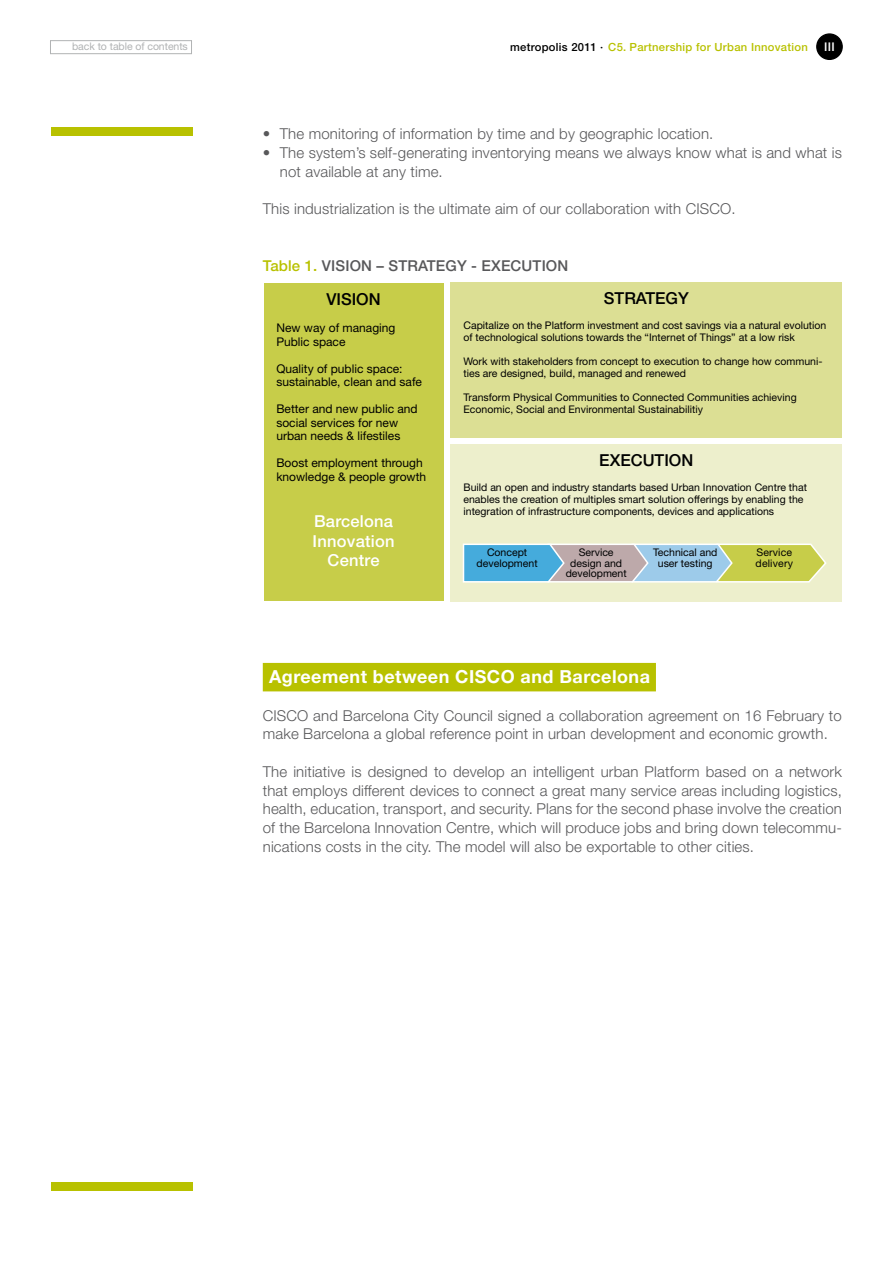
<style>
.page{position:relative;width:893px;height:1263px;background:#fff}
.page>*{position:absolute;margin:0;border:0;box-sizing:border-box;transform-origin:0 0}
.t1{font:700 18px "Helvetica Neue LT";letter-spacing:.025em;color:#fff}
.t2{font:500 16.5px/19.5px "Helvetica Neue LT";letter-spacing:.015em;color:#fff;text-align:center}
.t3{font:500 16.5px "Helvetica Neue LT";color:#000}
.t4{font:300 15px/18.8px "Helvetica Neue LT";letter-spacing:.01em;color:#58585a}
.t5{font:500 15px "Helvetica Neue LT";letter-spacing:.01em;color:#58585a}
.t6{font:12px/13.5px "Helvetica Neue LT";color:#000}
.t7{font:500 12px "Helvetica Neue LT";color:#fff}
.t8{font:500 11.25px "Helvetica Neue LT";letter-spacing:.025em;color:#b8c100}
.t9{font:10.5px/12px "Helvetica Neue LT";color:#000}
.t10{font:10.5px "Helvetica Neue LT";letter-spacing:-.005em;color:#b1b3b4}
.s1{color:#000}
.s2{color:#b8c100}
</style>
<div class="page">
<div style="left:817px;top:34px;width:25px;height:25px;background:#000;border-radius:50%"></div>
<div style="left:816px;top:33px;width:27px;height:27px;border:1px solid #000;border-radius:50%"></div>
<div style="left:51px;top:128px;width:141px;height:8px;background:#b8c100"></div>
<div style="left:51px;top:1182px;width:141px;height:9px;background:#b8c100"></div>
<div style="left:50px;top:40px;width:142px;height:14px;border:1px solid #b1b3b4"></div>
<div style="left:263px;top:663px;width:393px;height:28px;background:#b8c100"></div>
<div style="left:264px;top:283px;width:179px;height:318px;background:#c7cd49"></div>
<div style="left:451px;top:282px;width:391px;height:155px;background:#dcdf94"></div>
<div style="left:451px;top:444px;width:391px;height:157px;background:#edefcc"></div>
<svg style="left:462px;top:543px;width:365px;height:40px;background:#a6c3b6"></svg>
<p class="t10" style="left:72px;top:40px;width:117px">back to table of contents</p>
<p class="t8" style="left:510px;top:40px;width:299px"><span class="s1">metropolis 2011 ·</span> C5. Partnership for Urban Innovation</p>
<p class="t7" style="left:824px;top:40px;width:12px">III</p>
<p class="t4" style="left:263px;top:124px;width:452px">• The monitoring of information by time and by geographic location.</p>
<p class="t4" style="left:280px;top:143px;width:564px;text-indent:-17px">• The system’s self-generating inventorying means we always know what is and what is not available at any time.</p>
<p class="t4" style="left:263px;top:199px;width:474px">This industrialization is the ultimate aim of our collaboration with CISCO.</p>
<p class="t5" style="left:263px;top:256px;width:307px"><span class="s2">Table 1.</span> Vision – Strategy - Execution</p>
<p class="t3" style="left:326px;top:289px;width:56px">Vision</p>
<p class="t6" style="left:276px;top:321px;width:121px">New way of managing<br>Public space</p>
<p class="t6" style="left:276px;top:361px;width:147px">Quality of public space: sustainable, clean and safe</p>
<p class="t6" style="left:276px;top:402px;width:143px">Better and new public and social services for new urban needs &amp; lifestiles</p>
<p class="t6" style="left:276px;top:456px;width:151px">Boost employment through knowledge &amp; people growth</p>
<p class="t2" style="left:313px;top:511px;width:84px">Barcelona<br>Innovation<br>Centre</p>
<p class="t3" style="left:604px;top:288px;width:86px">Strategy</p>
<p class="t9" style="left:463px;top:319px;width:364px">Capitalize on the Platform investment and cost savings via a natural evolution of technological solutions towards the “Internet of Things” at a low risk</p>
<p class="t9" style="left:463px;top:355px;width:361px">Work with stakeholders from concept to execution to change how communi&shy;ties are designed, build, managed and renewed</p>
<p class="t9" style="left:463px;top:391px;width:335px">Transform Physical Communities to Connected Communities achieving<br>Economic, Social and Environmental Sustainabilitiy</p>
<p class="t3" style="left:599px;top:450px;width:96px">Execution</p>
<p class="t9" style="left:463px;top:481px;width:345px">Build an open and industry standarts based Urban Innovation Centre that enables the creation of multiples smart solution offerings by enabling the integration of infrastructure components, devices and applications</p>
<p class="t9" style="left:477px;top:547px;width:63px;line-height:10.5px;text-align:center">Concept development</p>
<p class="t9" style="left:566px;top:547px;width:63px;line-height:10.5px;text-align:center">Service design and development</p>
<p class="t9" style="left:653px;top:547px;width:66px;line-height:10.5px;text-align:center">Technical and user testing</p>
<p class="t9" style="left:756px;top:547px;width:39px;line-height:10.5px">Service delivery</p>
<p class="t1" style="left:269px;top:666px;width:382px">Agreement between CISCO and Barcelona</p>
<p class="t4" style="left:263px;top:706px;width:581px">CISCO and Barcelona City Council signed a collaboration agreement on 16 February to make Barcelona a global reference point in urban development and economic growth.</p>
<p class="t4" style="left:263px;top:762px;width:581px;text-align:justify">The initiative is designed to develop an intelligent urban Platform based on a network that employs different devices to connect a great many service areas including logistics, health, education, transport, and security. Plans for the second phase involve the creation of the Barcelona Innovation Centre, which will produce jobs and bring down telecommu&shy;nications costs in the city. The model will also be exportable to other cities.</p>
</div>
